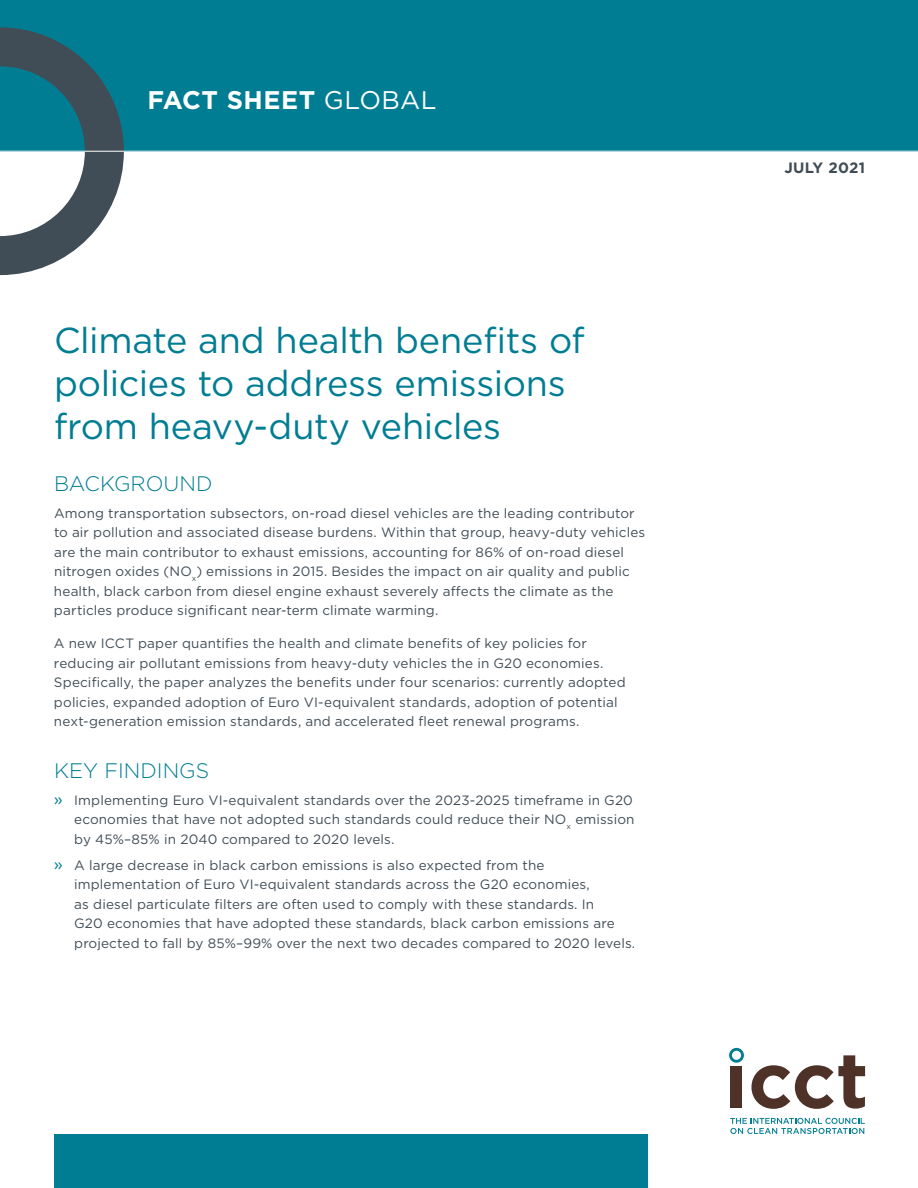
<style>
.page{position:relative;width:918px;height:1188px;background:#fff}
.page>*{position:absolute;margin:0;border:0;box-sizing:border-box;transform-origin:0 0}
.t1{font:36px/43.2px "Gotham";letter-spacing:-.005em;color:#007d93}
.t2{font:700 25.5px "Gotham";letter-spacing:.02em;color:#fff}
.t3{font:300 21px "Gotham";color:#007d93}
.t4{font:700 15px "Gotham";letter-spacing:.02em;color:#414d56}
.t5{font:13.5px/19.5px "Gotham";letter-spacing:.01em;color:#414d56}
.s1{font-weight:400}
.s2{font-size:16.5px;color:#007d93}
</style>
<div class="page">
<div style="left:0;top:0;width:918px;height:151px;background:#007d93"></div>
<svg style="left:0;top:27px;width:124px;height:248px"></svg>
<hr style="left:0;top:151px;width:918px;height:1px;background:#fff">
<div style="left:54px;top:1134px;width:594px;height:54px;background:#007d93"></div>
<svg style="left:730px;top:1118px;width:135px;height:16px"></svg>
<div style="left:730px;top:1066px;width:12px;height:42px;background:#4e3228"></div>
<svg style="left:751px;top:1055px;width:114px;height:54px"></svg>
<svg style="left:729px;top:1048px;width:15px;height:15px"></svg>
<h2 class="t2" style="left:148px;top:83px;width:290px">FACT SHEET <span class="s1">GLOBAL</span></h2>
<h1 class="t1" style="left:54px;top:318px;width:532px">Climate and health benefits of policies to address emissions from heavy-duty vehicles</h1>
<h3 class="t3" style="left:54px;top:471px;width:160px">BACKGROUND</h3>
<p class="t5" style="left:54px;top:503px;width:593px">Among transportation subsectors, on-road diesel vehicles are the leading contributor to air pollution and associated disease burdens. Within that group, heavy-duty vehicles are the main contributor to exhaust emissions, accounting for 86% of on-road diesel nitrogen oxides (NO<sub>x</sub>) emissions in 2015. Besides the impact on air quality and public health, black carbon from diesel engine exhaust severely affects the climate as the particles produce significant near-term climate warming.</p>
<p class="t5" style="left:54px;top:633px;width:573px">A new ICCT paper quantifies the health and climate benefits of key policies for reducing air pollutant emissions from heavy-duty vehicles the in G20 economies.<br>Specifically, the paper analyzes the benefits under four scenarios: currently adopted policies, expanded adoption of Euro VI-equivalent standards, adoption of potential next-generation emission standards, and accelerated fleet renewal programs.</p>
<h3 class="t3" style="left:54px;top:758px;width:157px">KEY FINDINGS</h3>
<p class="t5" style="left:74px;top:790px;width:562px;text-align:justify;text-indent:-20px"><span class="s2">»</span> Implementing Euro VI-equivalent standards over the 2023-2025 timeframe in G20 economies that have not adopted such standards could reduce their NO<sub>x</sub> emission by 45%–85% in 2040 compared to 2020 levels.</p>
<p class="t5" style="left:74px;top:855px;width:562px;text-indent:-20px"><span class="s2">»</span> A large decrease in black carbon emissions is also expected from the implementation of Euro VI-equivalent standards across the G20 economies,<br>as diesel particulate filters are often used to comply with these standards. In<br>G20 economies that have adopted these standards, black carbon emissions are projected to fall by 85%–99% over the next two decades compared to 2020 levels.</p>
<p class="t4" style="left:785px;top:158px;width:82px">JULY 2021</p>
</div>
